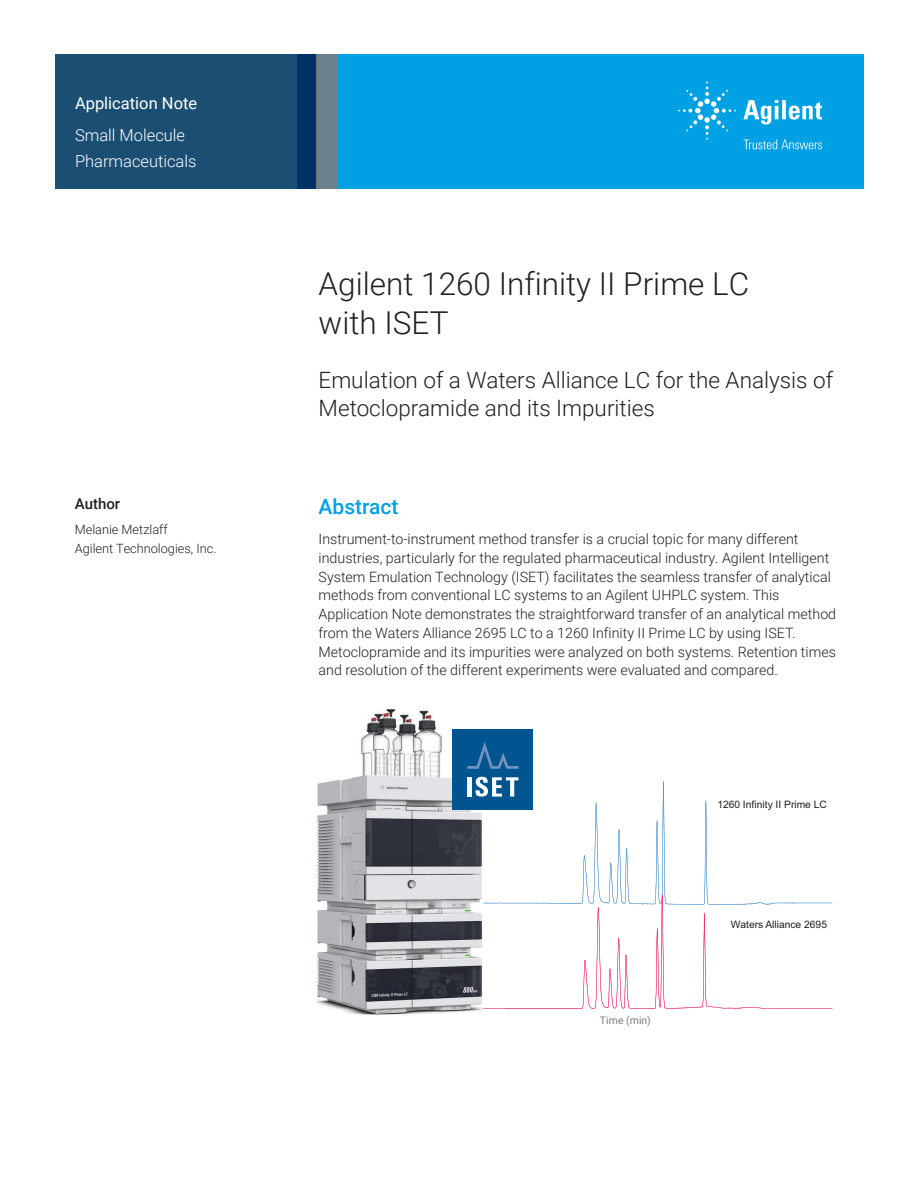
<style>
.page{position:relative;width:918px;height:1188px;background:#fff}
.page>*{position:absolute;margin:0;border:0;box-sizing:border-box;transform-origin:0 0}
.t1{font:300 31.5px/39px "Roboto";color:#231f20}
.Subtitle{font:300 22.5px/28.5px "Roboto";color:#231f20}
.Header_1{font:500 21px "Roboto";color:#00a1e4}
.Area_Identifier{font:300 16.5px/25.5px "Roboto";color:#fff}
.Doctype{font:16.5px "Roboto";color:#fff}
.DATA_author_title{font:500 15px "Roboto";color:#231f20}
.Text{font:300 14.25px/18.8px "Roboto";color:#231f20}
.DATA_author_name___i{font:300 12.75px/18.8px "Roboto";color:#231f20}
.t2{font:10.5px "Roboto";letter-spacing:.01em;color:#797e83}
.t3{font:10.35px "Arial";color:#231f20}
</style>
<div class="page">
<div style="left:297px;top:54px;width:567px;height:135px;background:#00a1e4"></div>
<svg style="left:55px;top:54px;width:261px;height:135px;background:#184b72"></svg>
<div style="left:316px;top:54px;width:22px;height:135px;background:#6c818c"></div>
<svg style="left:582px;top:781px;width:126px;height:114px"></svg>
<svg style="left:483px;top:895px;width:349px;height:114px"></svg>
<img style="left:316px;top:709px;width:167px;height:305px">
<div style="left:453px;top:729px;width:80px;height:81px;background:#00548f"></div>
<svg style="left:467px;top:742px;width:51px;height:27px"></svg>
<div style="left:467px;top:777px;width:5px;height:20px;background:#fff"></div>
<svg style="left:475px;top:777px;width:43px;height:20px"></svg>
<svg style="left:743px;top:100px;width:79px;height:25px"></svg>
<svg style="left:678px;top:82px;width:58px;height:58px"></svg>
<svg style="left:744px;top:140px;width:78px;height:9px"></svg>
<p class="Doctype" style="left:75px;top:91px;width:124px">Application Note</p>
<p class="Area_Identifier" style="left:75px;top:122px;width:123px">Small Molecule<br>Pharmaceuticals</p>
<p class="DATA_author_title" style="left:75px;top:493px;width:47px">Author</p>
<p class="DATA_author_name___i" style="left:75px;top:519px;width:143px">Melanie Metzlaff<br>Agilent Technologies, Inc.</p>
<p class="t1" style="left:319px;top:263px;width:432px">Agilent 1260 Infinity II Prime LC with ISET</p>
<p class="Subtitle" style="left:319px;top:365px;width:516px">Emulation of a Waters Alliance LC for the Analysis of<br>Metoclopramide and its Impurities</p>
<p class="Header_1" style="left:319px;top:491px;width:82px">Abstract</p>
<p class="Text" style="left:319px;top:529px;width:519px">Instrument-to-instrument method transfer is a crucial topic for many different industries, particularly for the regulated pharmaceutical industry. Agilent Intelligent System Emulation Technology (ISET) facilitates the seamless transfer of analytical methods from conventional LC systems to an Agilent UHPLC system. This Application Note demonstrates the straightforward transfer of an analytical method from the Waters Alliance 2695 LC to a 1260 Infinity II Prime LC by using ISET.<br>Metoclopramide and its impurities were analyzed on both systems. Retention times and resolution of the different experiments were evaluated and compared.</p>
<p class="t3" style="left:717px;top:798px;width:111px">1260 Infinity II Prime LC</p>
<p class="t2" style="left:600px;top:1012px;width:53px">Time (min)</p>
<p class="t3" style="left:731px;top:917px;width:98px">Waters Alliance 2695</p>
</div>
